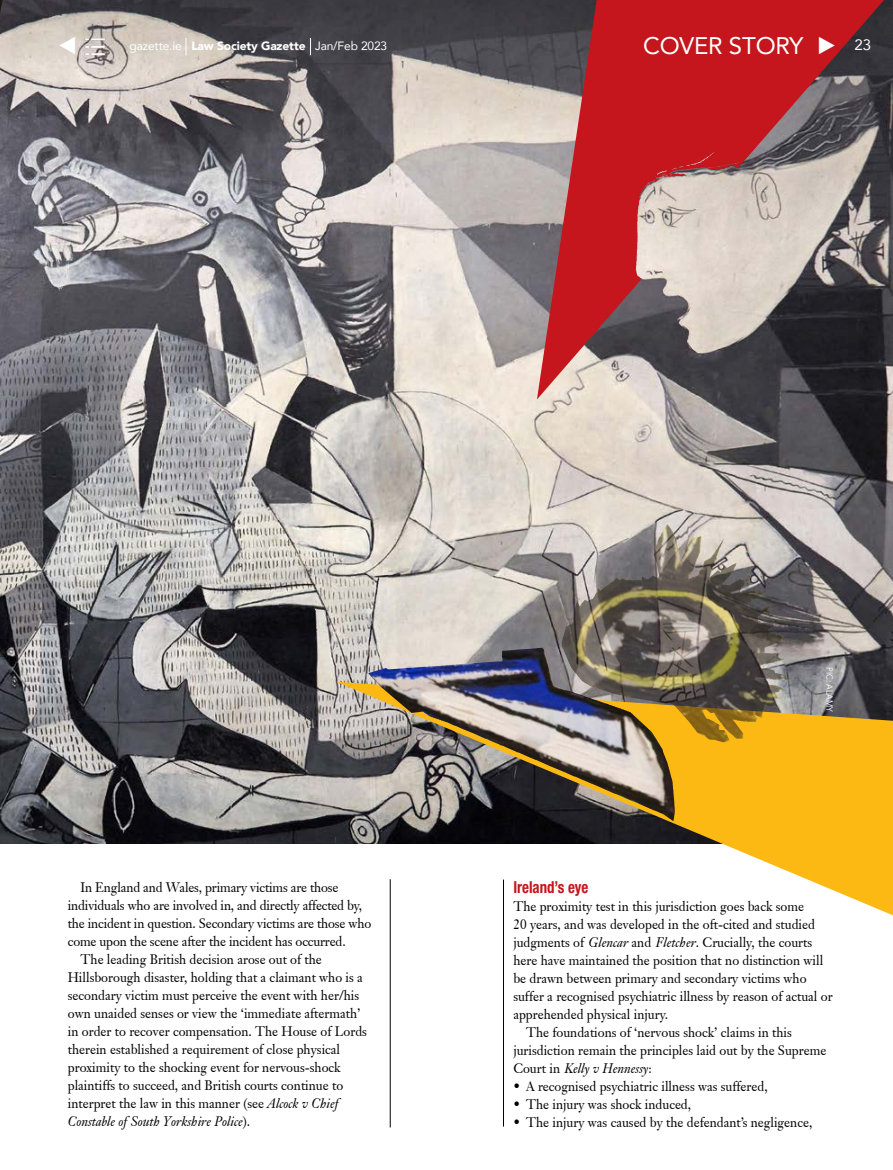
<style>
.page{position:relative;width:893px;height:1170px;background:#fff}
.page>*{position:absolute;margin:0;border:0;box-sizing:border-box;transform-origin:0 0}
.t1{font:24px "Avenir";letter-spacing:-.01em;color:#fff}
.t2{font:700 condensed 16.5px "Helvetica Neue LT";color:#c4161c;scale:.9 1}
.t3{font:15px "Avenir";color:#fff}
.t4{font:13.5px "Janson S Si";color:#000;scale:.95 1}
.t5{font:italic 13.5px "Janson S Si";color:#000;scale:.95 1}
.t6{font:12px "Avenir";letter-spacing:-.01em;color:#fff}
.t7{font:9px "Avenir";color:#fff;scale:.9 1}
.s1{font-weight:900}
.s2{font-style:italic}
.s3{font-style:normal}
</style>
<div class="page">
<img style="left:0;top:0;width:893px;height:843px">
<img style="left:0;top:0;width:3px;height:14px">
<svg style="left:537px;top:0;width:347px;height:399px"></svg>
<img style="left:836px;top:101px;width:42px;height:37px">
<svg style="left:186px;top:38px;width:1px;height:17px"></svg>
<svg style="left:310px;top:38px;width:1px;height:17px"></svg>
<img style="left:80px;top:31px;width:31px;height:31px">
<hr style="left:503px;top:879px;width:1px;height:247px;background:#000">
<hr style="left:390px;top:879px;width:1px;height:248px;background:#000">
<svg style="left:336px;top:681px;width:557px;height:234px"></svg>
<img style="left:404px;top:647px;width:136px;height:21px">
<img style="left:574px;top:530px;width:89px;height:83px">
<svg style="left:819px;top:37px;width:16px;height:18px"></svg>
<svg style="left:60px;top:37px;width:16px;height:18px"></svg>
<h1 class="t1" style="left:643px;top:27px;width:162px">COVER STORY</h1>
<p class="t6" style="left:130px;top:36px;width:259px">gazette.ie <span class="s1">Law Society Gazette</span> Jan/Feb 2023</p>
<p class="t3" style="left:854px;top:33px;width:18px">23</p>
<p class="t4" style="left:81px;top:878px;width:273px">In England and Wales, primary victims are those</p>
<p class="t4" style="left:68px;top:896px;width:311px">individuals who are involved in, and directly affected by,</p>
<p class="t4" style="left:68px;top:914px;width:321px">the incident in question. Secondary victims are those who</p>
<p class="t4" style="left:68px;top:932px;width:294px">come upon the scene after the incident has occurred.</p>
<p class="t4" style="left:81px;top:950px;width:255px">The leading British decision arose out of the</p>
<p class="t4" style="left:68px;top:968px;width:312px">Hillsborough disaster, holding that a claimant who is a</p>
<p class="t4" style="left:68px;top:986px;width:308px">secondary victim must perceive the event with her/his</p>
<p class="t4" style="left:68px;top:1004px;width:310px">own unaided senses or view the ‘immediate aftermath’</p>
<p class="t4" style="left:68px;top:1022px;width:316px">in order to recover compensation. The House of Lords</p>
<p class="t4" style="left:68px;top:1040px;width:288px">therein established a requirement of close physical</p>
<p class="t4" style="left:68px;top:1058px;width:289px">proximity to the shocking event for nervous-shock</p>
<p class="t4" style="left:68px;top:1076px;width:291px">plaintiffs to succeed, and British courts continue to</p>
<p class="t4" style="left:68px;top:1094px;width:286px">interpret the law in this manner (see <span class="s2">Alcock v Chief</span></p>
<p class="t5" style="left:68px;top:1113px;width:193px">Constable of South Yorkshire Police<span class="s3">).</span></p>
<p class="t7" style="left:835px;top:667px;width:51px;rotate:90deg">PIC: ALAMY</p>
<p class="t2" style="left:513px;top:876px;width:85px">Ireland’s eye</p>
<p class="t4" style="left:513px;top:897px;width:307px">The proximity test in this jurisdiction goes back some</p>
<p class="t4" style="left:513px;top:915px;width:319px">20 years, and was developed in the oft-cited and studied</p>
<p class="t4" style="left:513px;top:933px;width:316px">judgments of <span class="s2">Glencar</span> and <span class="s2">Fletcher</span>. Crucially, the courts</p>
<p class="t4" style="left:513px;top:951px;width:328px">here have maintained the position that no distinction will</p>
<p class="t4" style="left:513px;top:969px;width:310px">be drawn between primary and secondary victims who</p>
<p class="t4" style="left:513px;top:987px;width:338px">suffer a recognised psychiatric illness by reason of actual or</p>
<p class="t4" style="left:513px;top:1005px;width:164px">apprehended physical injury.</p>
<p class="t4" style="left:526px;top:1023px;width:281px">The foundations of ‘nervous shock’ claims in this</p>
<p class="t4" style="left:513px;top:1041px;width:331px">jurisdiction remain the principles laid out by the Supreme</p>
<p class="t5" style="left:513px;top:1059px;width:147px"><span class="s3">Court in</span> Kelly v Hennessy<span class="s3">:</span></p>
<p class="t4" style="left:513px;top:1077px;width:269px">• A recognised psychiatric illness was suffered,</p>
<p class="t4" style="left:513px;top:1095px;width:189px">• The injury was shock induced,</p>
<p class="t4" style="left:513px;top:1113px;width:316px">• The injury was caused by the defendant’s negligence,</p>
</div>
